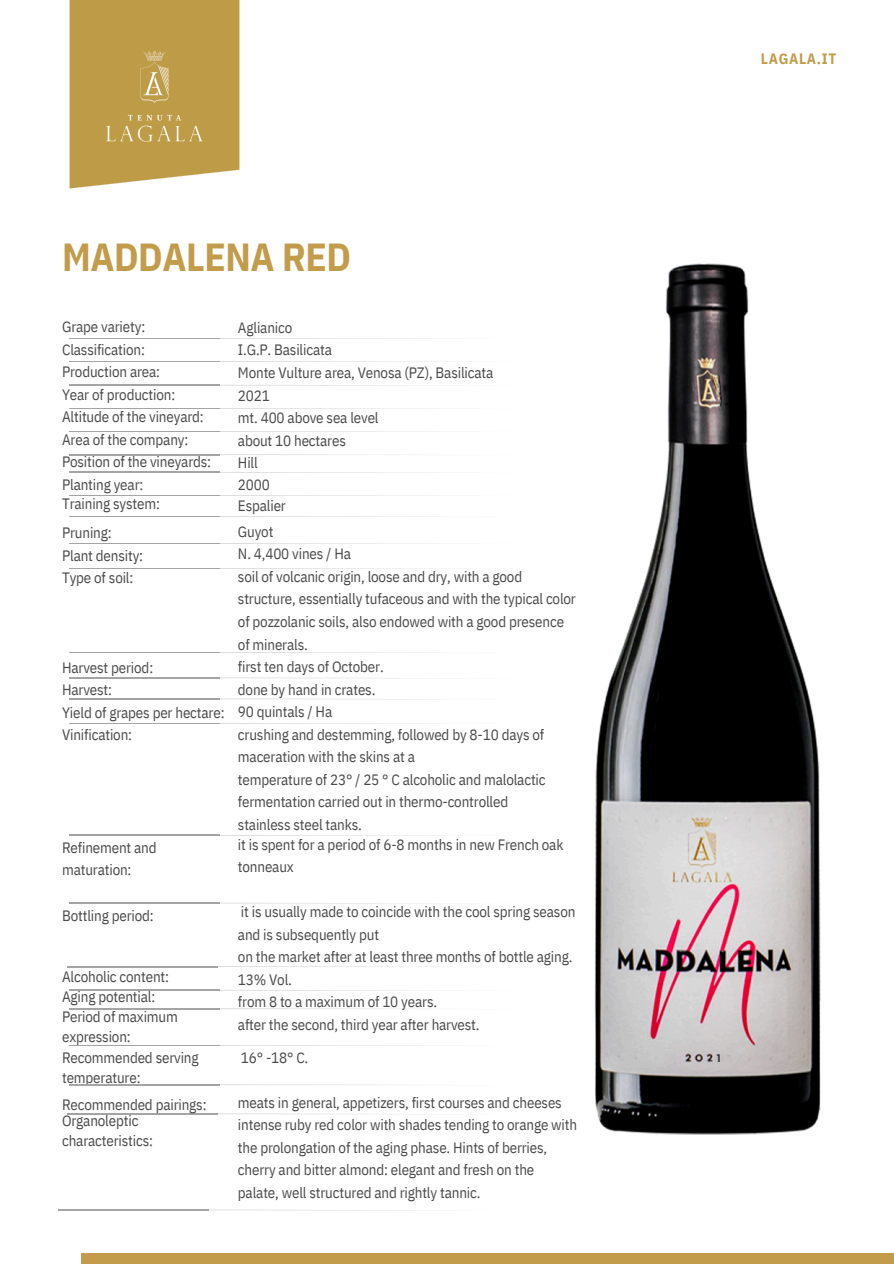
<style>
.page{position:relative;width:894px;height:1264px;background:#fff}
.page>*{position:absolute;margin:0;border:0;box-sizing:border-box;transform-origin:0 0}
.t1{font:700 39px "IBM Plex Sans Cond";letter-spacing:-.01em;color:#c29c4a}
.t2{font:15px/22.5px "IBM Plex Sans Cond";letter-spacing:-.01em;color:#4a4a4a}
.t3{font:700 15px "IBM Plex Sans Cond";letter-spacing:.045em;color:#c29c4a}
.t4{font:700 10.5px "Poppins";color:#463c47}
</style>
<div class="page">
<img style="left:69px;top:0;width:171px;height:189px">
<div style="left:81px;top:1252px;width:812px;height:11px;background:#c29c4a"></div>
<hr style="left:70px;top:338px;width:149px;height:1px;background:#a4a4a4">
<hr style="left:219px;top:338px;width:305px;height:1px;background:#a4a4a4">
<hr style="left:70px;top:361px;width:149px;height:1px;background:#a4a4a4">
<hr style="left:219px;top:361px;width:305px;height:1px;background:#a4a4a4">
<hr style="left:70px;top:385px;width:149px;height:1px;background:#a4a4a4">
<hr style="left:219px;top:385px;width:305px;height:1px;background:#a4a4a4">
<hr style="left:70px;top:408px;width:149px;height:1px;background:#a4a4a4">
<hr style="left:219px;top:408px;width:305px;height:1px;background:#a4a4a4">
<hr style="left:70px;top:431px;width:149px;height:1px;background:#a4a4a4">
<hr style="left:219px;top:431px;width:305px;height:1px;background:#a4a4a4">
<hr style="left:70px;top:454px;width:149px;height:1px;background:#a4a4a4">
<hr style="left:219px;top:454px;width:305px;height:1px;background:#a4a4a4">
<hr style="left:70px;top:495px;width:149px;height:1px;background:#a4a4a4">
<hr style="left:219px;top:495px;width:305px;height:1px;background:#a4a4a4">
<hr style="left:70px;top:516px;width:149px;height:1px;background:#a4a4a4">
<hr style="left:219px;top:516px;width:305px;height:1px;background:#a4a4a4">
<hr style="left:70px;top:543px;width:149px;height:1px;background:#a4a4a4">
<hr style="left:219px;top:543px;width:305px;height:1px;background:#a4a4a4">
<hr style="left:70px;top:568px;width:149px;height:1px;background:#a4a4a4">
<hr style="left:219px;top:568px;width:305px;height:1px;background:#a4a4a4">
<hr style="left:70px;top:652px;width:149px;height:1px;background:#a4a4a4">
<hr style="left:219px;top:652px;width:305px;height:1px;background:#a4a4a4">
<hr style="left:70px;top:698px;width:149px;height:1px;background:#a4a4a4">
<hr style="left:219px;top:698px;width:305px;height:1px;background:#a4a4a4">
<hr style="left:70px;top:723px;width:149px;height:1px;background:#a4a4a4">
<hr style="left:219px;top:723px;width:305px;height:1px;background:#a4a4a4">
<hr style="left:59px;top:1209px;width:149px;height:1px;background:#a4a4a4">
<hr style="left:208px;top:1209px;width:306px;height:1px;background:#a4a4a4">
<hr style="left:68px;top:966px;width:150px;height:1px;background:#a4a4a4">
<hr style="left:218px;top:966px;width:305px;height:1px;background:#a4a4a4">
<hr style="left:70px;top:677px;width:149px;height:1px;background:#a4a4a4">
<hr style="left:219px;top:677px;width:305px;height:1px;background:#a4a4a4">
<hr style="left:70px;top:989px;width:149px;height:1px;background:#a4a4a4">
<hr style="left:219px;top:989px;width:305px;height:1px;background:#a4a4a4">
<hr style="left:68px;top:1113px;width:150px;height:1px;background:#a4a4a4">
<hr style="left:218px;top:1113px;width:305px;height:1px;background:#a4a4a4">
<hr style="left:70px;top:835px;width:149px;height:1px;background:#a4a4a4">
<hr style="left:219px;top:835px;width:305px;height:1px;background:#a4a4a4">
<hr style="left:70px;top:902px;width:149px;height:1px;background:#a4a4a4">
<hr style="left:219px;top:902px;width:305px;height:1px;background:#a4a4a4">
<hr style="left:70px;top:472px;width:149px;height:1px;background:#a4a4a4">
<hr style="left:219px;top:472px;width:305px;height:1px;background:#a4a4a4">
<hr style="left:70px;top:1008px;width:149px;height:1px;background:#a4a4a4">
<hr style="left:219px;top:1008px;width:305px;height:1px;background:#a4a4a4">
<hr style="left:70px;top:1084px;width:149px;height:1px;background:#a4a4a4">
<hr style="left:219px;top:1084px;width:305px;height:1px;background:#a4a4a4">
<hr style="left:70px;top:1045px;width:149px;height:1px;background:#a4a4a4">
<hr style="left:219px;top:1045px;width:305px;height:1px;background:#a4a4a4">
<img style="left:595px;top:263px;width:226px;height:872px">
<h1 class="t1" style="left:62px;top:231px;width:290px">MADDALENA RED</h1>
<p class="t2" style="left:62px;top:315px;width:85px">Grape variety:</p>
<p class="t2" style="left:62px;top:338px;width:84px">Classification:</p>
<p class="t2" style="left:62px;top:360px;width:100px">Production area:</p>
<p class="t2" style="left:62px;top:383px;width:143px">Year of production:<br>Altitude of the vineyard:<br>Area of the company:</p>
<p class="t2" style="left:62px;top:450px;width:150px">Position of the vineyards:</p>
<p class="t2" style="left:62px;top:473px;width:83px">Planting year:</p>
<p class="t2" style="left:62px;top:492px;width:99px">Training system:</p>
<p class="t2" style="left:62px;top:521px;width:51px">Pruning:</p>
<p class="t2" style="left:62px;top:544px;width:83px">Plant density:</p>
<p class="t2" style="left:62px;top:566px;width:73px">Type of soil:</p>
<p class="t2" style="left:62px;top:655px;width:93px">Harvest period:</p>
<p class="t2" style="left:62px;top:678px;width:51px">Harvest:</p>
<p class="t2" style="left:62px;top:700px;width:164px">Yield of grapes per hectare:</p>
<p class="t2" style="left:62px;top:723px;width:71px">Vinification:</p>
<p class="t2" style="left:62px;top:835px;width:96px">Refinement and maturation:</p>
<p class="t2" style="left:62px;top:904px;width:93px">Bottling period:</p>
<p class="t2" style="left:62px;top:964px;width:108px">Alcoholic content:</p>
<p class="t2" style="left:62px;top:985px;width:95px">Aging potential:</p>
<p class="t2" style="left:62px;top:1006px;width:117px;line-height:20.2px">Period of maximum expression:</p>
<p class="t2" style="left:62px;top:1046px;width:138px;line-height:20.2px">Recommended serving temperature:</p>
<p class="t2" style="left:62px;top:1110px;width:92px;line-height:20.2px">Organoleptic characteristics:</p>
<p class="t2" style="left:62px;top:1093px;width:146px">Recommended pairings:</p>
<p class="t2" style="left:238px;top:316px;width:56px">Aglianico</p>
<p class="t2" style="left:238px;top:338px;width:95px">I.G.P. Basilicata</p>
<p class="t2" style="left:238px;top:361px;width:257px">Monte Vulture area, Venosa (PZ), Basilicata</p>
<p class="t2" style="left:238px;top:383px;width:33px">2021</p>
<p class="t2" style="left:238px;top:406px;width:142px">mt. 400 above sea level</p>
<p class="t2" style="left:238px;top:428px;width:109px">about 10 hectares</p>
<p class="t2" style="left:238px;top:451px;width:21px">Hill</p>
<p class="t2" style="left:238px;top:473px;width:33px">2000</p>
<p class="t2" style="left:238px;top:494px;width:49px">Espalier</p>
<p class="t2" style="left:238px;top:520px;width:37px">Guyot</p>
<p class="t2" style="left:238px;top:542px;width:114px">N. 4,400 vines / Ha</p>
<p class="t2" style="left:238px;top:565px;width:339px">soil of volcanic origin, loose and dry, with a good structure, essentially tufaceous and with the typical color of pozzolanic soils, also endowed with a good presence of minerals.</p>
<p class="t2" style="left:238px;top:655px;width:147px">first ten days of October.</p>
<p class="t2" style="left:238px;top:677px;width:139px">done by hand in crates.</p>
<p class="t2" style="left:238px;top:700px;width:96px">90 quintals / Ha</p>
<p class="t2" style="left:238px;top:722px;width:308px">crushing and destemming, followed by 8-10 days of maceration with the skins at a</p>
<p class="t2" style="left:238px;top:767px;width:309px">temperature of 23° / 25 ° C alcoholic and malolactic fermentation carried out in thermo-controlled</p>
<p class="t2" style="left:238px;top:812px;width:125px">stainless steel tanks.</p>
<p class="t2" style="left:238px;top:832px;width:327px">it is spent for a period of 6-8 months in new French oak tonneaux</p>
<p class="t2" style="left:238px;top:900px;width:339px">it is usually made to coincide with the cool spring season and is subsequently put</p>
<p class="t2" style="left:238px;top:945px;width:336px">on the market after at least three months of bottle aging.</p>
<p class="t2" style="left:238px;top:967px;width:55px">13% Vol.</p>
<h3 class="t2" style="left:238px;top:990px;width:201px">from 8 to a maximum of 10 years.</h3>
<p class="t2" style="left:238px;top:1012px;width:243px">after the second, third year after harvest.</p>
<p class="t2" style="left:241px;top:1045px;width:69px">16° -18° C.</p>
<p class="t2" style="left:238px;top:1090px;width:325px">meats in general, appetizers, first courses and cheeses</p>
<p class="t2" style="left:238px;top:1113px;width:340px">intense ruby red color with shades tending to orange with the prolongation of the aging phase. Hints of berries, cherry and bitter almond: elegant and fresh on the</p>
<p class="t2" style="left:238px;top:1180px;width:244px">palate, well structured and rightly tannic.</p>
<h2 class="t3" style="left:760px;top:49px;width:77px">LAGALA.IT</h2>
<p class="t4" style="left:716px;top:1050px;width:5px">1</p>
</div>
